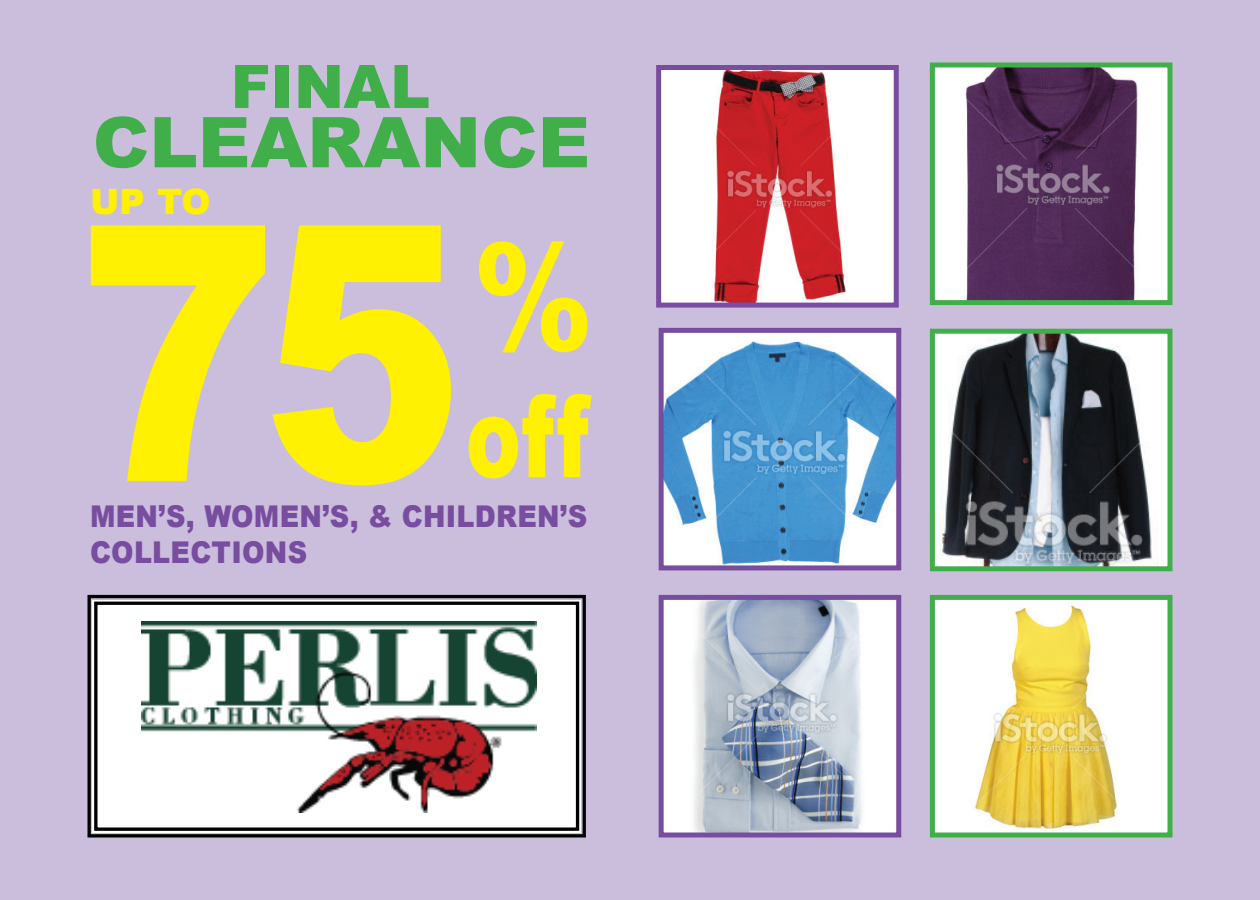
<style>
.page{position:relative;width:1260px;height:900px;background:#cbbedd}
.page>*{position:absolute;margin:0;border:0;box-sizing:border-box;transform-origin:0 0}
.t1{font:900 357px "Arial";color:#fff101;scale:.84 1}
.t2{font:900 145.25px "Arial";color:#fff101;scale:.83 1}
.t3{font:900 114px "Arial";color:#fff101;scale:.73 1}
.t4{font:900 70px "Arial";color:#40ae49;scale:1.04 1}
.t5{font:900 60px "Arial";color:#40ae49}
.t6{font:900 35px "Arial";color:#fff101}
.t7{font:900 30px/36px "Arial";letter-spacing:.01em;color:#784d9f;scale:.9 1}
</style>
<div class="page">
<div style="left:932px;top:597px;width:238px;height:238px;background:#fff"></div>
<img style="left:975px;top:605px;width:142px;height:224px">
<div style="left:930px;top:595px;width:242px;height:243px;border:5px solid #40ae49"></div>
<div style="left:932px;top:65px;width:238px;height:238px;background:#fff"></div>
<img style="left:965px;top:68px;width:173px;height:231px">
<div style="left:930px;top:62px;width:242px;height:243px;border:5px solid #40ae49"></div>
<img style="left:936px;top:335px;width:230px;height:230px">
<div style="left:930px;top:329px;width:242px;height:242px;border:5px solid #40ae49"></div>
<img style="left:665px;top:334px;width:230px;height:230px">
<div style="left:659px;top:328px;width:242px;height:242px;border:5px solid #784d9f"></div>
<div style="left:661px;top:597px;width:238px;height:238px;background:#fff"></div>
<img style="left:694px;top:601px;width:168px;height:231px">
<div style="left:659px;top:595px;width:242px;height:243px;border:5px solid #784d9f"></div>
<div style="left:659px;top:68px;width:237px;height:237px;background:#fff"></div>
<img style="left:713px;top:71px;width:133px;height:231px">
<div style="left:656px;top:65px;width:243px;height:243px;border:5px solid #784d9f"></div>
<svg style="left:87px;top:594px;width:499px;height:244px;background:#c3c2c1"></svg>
<div style="left:94px;top:602px;width:485px;height:229px;border:3px solid #000"></div>
<h3 class="t5" style="left:231px;top:43px;width:201px">FINAL</h3>
<h3 class="t4" style="left:93px;top:91px;width:480px">CLEARANCE</h3>
<p class="t6" style="left:90px;top:176px;width:122px">UP TO</p>
<h1 class="t1" style="left:78px;top:94px;width:460px">75</h1>
<h2 class="t2" style="left:473px;top:190px;width:146px">%</h2>
<h3 class="t3" style="left:466px;top:354px;width:171px">off</h3>
<p class="t7" style="left:90px;top:498px;width:554px">MEN’S, WOMEN’S, &amp; CHILDREN’S<br>COLLECTIONS</p>
</div>
